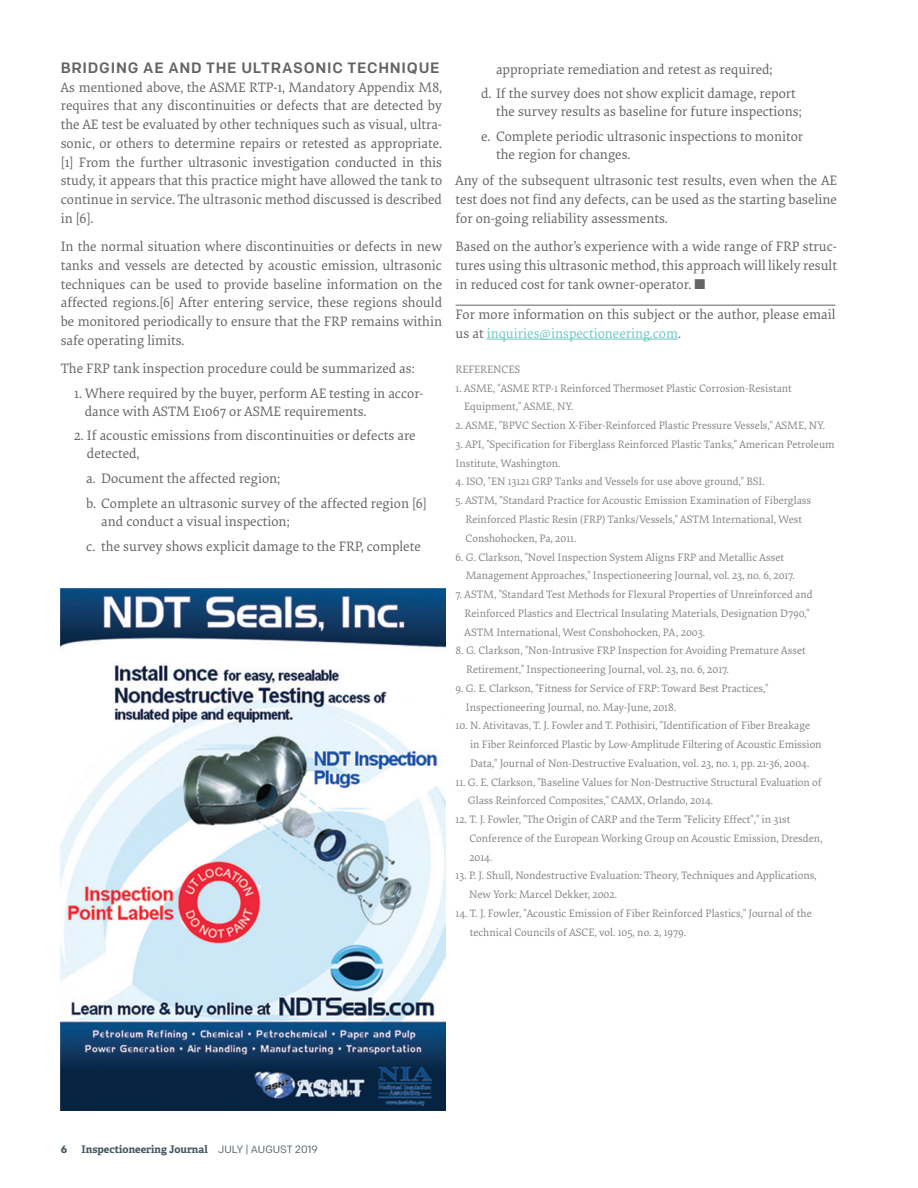
<style>
.page{position:relative;width:918px;height:1188px;background:#fff}
.page>*{position:absolute;margin:0;border:0;box-sizing:border-box;transform-origin:0 0}
.Body_Copy{font:500 15px "Colfax";letter-spacing:.05em;color:#636366}
.Body_Copy-2{font:14.25px/18.8px "Elena";color:#636366}
.Body_Copy-3{font:11.25px/18.8px "Elena";color:#808285}
.t1{font:700 10.5px "Adelle";color:#45555f}
.t2{font:700 10.5px "Colfax";color:#45555f}
.s1{color:#6bc8c0}
.s2{font-family:"Colfax";font-weight:400}
</style>
<div class="page">
<hr style="left:456px;top:305px;width:380px;height:1px;background:#636366">
<hr style="left:487px;top:339px;width:191px;height:1px;background:#6bc8c0">
<img style="left:61px;top:589px;width:384px;height:522px">
<p class="Body_Copy" style="left:61px;top:58px;width:380px">BRIDGING AE AND THE ULTRASONIC TECHNIQUE</p>
<p class="Body_Copy-2" style="left:61px;top:77px;width:383px;text-align:justify">As mentioned above, the ASME RTP-1, Mandatory Appendix M8, requires that any discontinuities or defects that are detected by the AE test be evaluated by other techniques such as visual, ultra&shy;sonic, or others to determine repairs or retested as appropriate. [1] From the further ultrasonic investigation conducted in this study, it appears that this practice might have allowed the tank to continue in service. The ultrasonic method discussed is described in [6].</p>
<p class="Body_Copy-2" style="left:61px;top:236px;width:383px;text-align:justify">In the normal situation where discontinuities or defects in new tanks and vessels are detected by acoustic emission, ultrasonic techniques can be used to provide baseline information on the affected regions.[6] After entering service, these regions should be monitored periodically to ensure that the FRP remains within safe operating limits.</p>
<p class="Body_Copy-2" style="left:61px;top:358px;width:355px">The FRP tank inspection procedure could be summarized as:</p>
<p class="Body_Copy-2" style="left:85px;top:383px;width:340px;line-height:18px;text-indent:-11px">1. Where required by the buyer, perform AE testing in accor&shy;dance with ASTM E1067 or ASME requirements.</p>
<p class="Body_Copy-2" style="left:87px;top:426px;width:330px;line-height:18px;text-indent:-13px">2. If acoustic emissions from discontinuities or defects are detected,</p>
<p class="Body_Copy-2" style="left:86px;top:469px;width:195px">a. Document the affected region;</p>
<p class="Body_Copy-2" style="left:101px;top:494px;width:327px;line-height:18px;text-indent:-15px">b. Complete an ultrasonic survey of the affected region [6] and conduct a visual inspection;</p>
<p class="Body_Copy-2" style="left:86px;top:536px;width:336px">c. the survey shows explicit damage to the FRP, complete</p>
<p class="Body_Copy-2" style="left:496px;top:59px;width:278px">appropriate remediation and retest as required;</p>
<p class="Body_Copy-2" style="left:496px;top:84px;width:307px;line-height:18px;text-indent:-15px">d. If the survey does not show explicit damage, report the survey results as baseline for future inspections;</p>
<p class="Body_Copy-2" style="left:496px;top:127px;width:309px;line-height:18px;text-indent:-15px">e. Complete periodic ultrasonic inspections to monitor the region for changes.</p>
<p class="Body_Copy-2" style="left:456px;top:171px;width:383px;text-align:justify">Any of the subsequent ultrasonic test results, even when the AE test does not find any defects, can be used as the starting baseline for on-going reliability assessments.</p>
<p class="Body_Copy-2" style="left:456px;top:236px;width:383px;text-align:justify">Based on the author’s experience with a wide range of FRP struc&shy;tures using this ultrasonic method, this approach will likely result in reduced cost for tank owner-operator. ■</p>
<p class="Body_Copy-2" style="left:456px;top:304px;width:381px">For more information on this subject or the author, please email us at <span class="s1">inquiries@inspectioneering.com</span>.</p>
<p class="Body_Copy-3" style="left:456px;top:359px;width:66px">REFERENCES</p>
<p class="Body_Copy-3" style="left:464px;top:378px;width:329px;text-indent:-8px">1. ASME, "ASME RTP-1 Reinforced Thermoset Plastic Corrosion-Resistant<br>Equipment," ASME, NY.</p>
<p class="Body_Copy-3" style="left:456px;top:416px;width:371px">2. ASME, "BPVC Section X-Fiber-Reinforced Plastic Pressure Vessels," ASME, NY.</p>
<p class="Body_Copy-3" style="left:456px;top:434px;width:381px">3. API, "Specification for Fiberglass Reinforced Plastic Tanks," American Petroleum<br>Institute, Washington.</p>
<p class="Body_Copy-3" style="left:456px;top:472px;width:311px">4. ISO, "EN 13121 GRP Tanks and Vessels for use above ground," BSI.</p>
<p class="Body_Copy-3" style="left:465px;top:491px;width:347px;text-indent:-10px">5. ASTM, "Standard Practice for Acoustic Emission Examination of Fiberglass<br>Reinforced Plastic Resin (FRP) Tanks/Vessels," ASTM International, West<br>Conshohocken, Pa, 2011.</p>
<p class="Body_Copy-3" style="left:466px;top:547px;width:331px;text-indent:-10px">6. G. Clarkson, "Novel Inspection System Aligns FRP and Metallic Asset<br>Management Approaches," Inspectioneering Journal, vol. 23, no. 6, 2017.</p>
<p class="Body_Copy-3" style="left:465px;top:585px;width:350px;text-indent:-9px">7. ASTM, "Standard Test Methods for Flexural Properties of Unreinforced and<br>Reinforced Plastics and Electrical Insulating Materials, Designation D790,"<br>ASTM International, West Conshohocken, PA, 2003.</p>
<p class="Body_Copy-3" style="left:466px;top:641px;width:341px;text-indent:-10px">8. G. Clarkson, "Non-Intrusive FRP Inspection for Avoiding Premature Asset<br>Retirement," Inspectioneering Journal, vol. 23, no. 6, 2017.</p>
<p class="Body_Copy-3" style="left:466px;top:678px;width:304px;text-indent:-10px">9. G. E. Clarkson, "Fitness for Service of FRP: Toward Best Practices,"<br>Inspectioneering Journal, no. May-June, 2018.</p>
<p class="Body_Copy-3" style="left:470px;top:716px;width:353px;text-indent:-14px">10. N. Ativitavas, T. J. Fowler and T. Pothisiri, "Identification of Fiber Breakage in Fiber Reinforced Plastic by Low-Amplitude Filtering of Acoustic Emission<br>Data," Journal of Non-Destructive Evaluation, vol. 23, no. 1, pp. 21-36, 2004.</p>
<p class="Body_Copy-3" style="left:468px;top:772px;width:355px;text-indent:-12px">11. G. E. Clarkson, "Baseline Values for Non-Destructive Structural Evaluation of<br>Glass Reinforced Composites," CAMX, Orlando, 2014.</p>
<p class="Body_Copy-3" style="left:469px;top:810px;width:355px;text-indent:-14px">12. T. J. Fowler, "The Origin of CARP and the Term "Felicity Effect"," in 31st<br>Conference of the European Working Group on Acoustic Emission, Dresden,<br>2014.</p>
<p class="Body_Copy-3" style="left:469px;top:866px;width:349px;text-indent:-13px">13. P. J. Shull, Nondestructive Evaluation: Theory, Techniques and Applications,<br>New York: Marcel Dekker, 2002.</p>
<p class="Body_Copy-3" style="left:470px;top:903px;width:344px;text-indent:-14px">14. T. J. Fowler, "Acoustic Emission of Fiber Reinforced Plastics," Journal of the technical Councils of ASCE, vol. 105, no. 2, 1979.</p>
<p class="t2" style="left:61px;top:1143px;width:8px">6</p>
<p class="t1" style="left:82px;top:1143px;width:238px">Inspectioneering Journal <span class="s2">JULY | AUGUST 2019</span></p>
</div>
